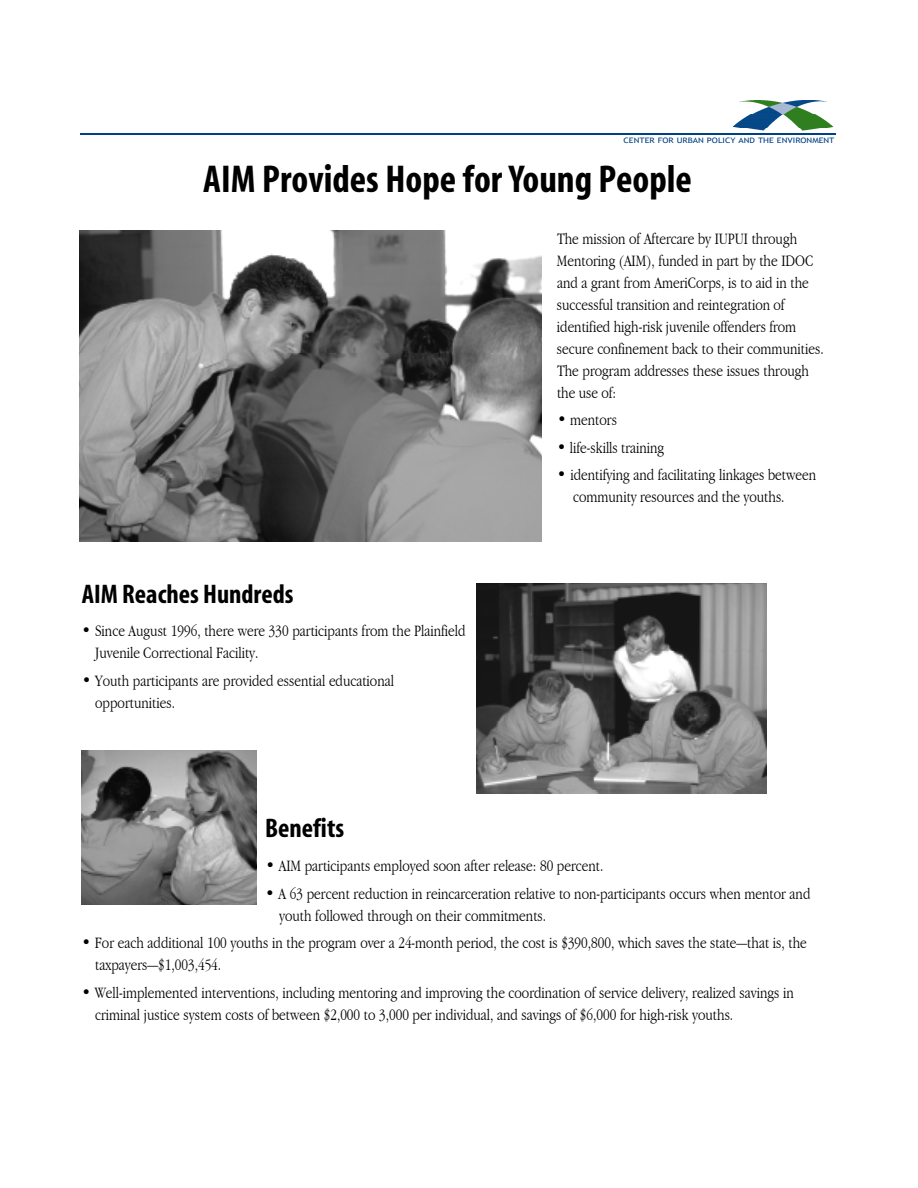
<style>
.page{position:relative;width:918px;height:1188px;background:#fff}
.page>*{position:absolute;margin:0;border:0;box-sizing:border-box;transform-origin:0 0}
.t1{font:700 condensed 39px "Myriad";color:#000}
.t2{font:700 condensed 27px "Myriad";color:#000}
.t3{font:300 condensed 16.5px/22px "Garamond";color:#000}
.t4{font:7.5px "Trebuchet MS";color:#004182;scale:1.2 1}
</style>
<div class="page">
<img style="left:477px;top:583px;width:289px;height:211px">
<img style="left:80px;top:231px;width:462px;height:311px">
<img style="left:81px;top:750px;width:175px;height:155px">
<img style="left:739px;top:100px;width:88px;height:14px">
<img style="left:732px;top:114px;width:102px;height:17px">
<hr style="left:80px;top:133px;width:756px;height:2px;background:#004182">
<p class="t4" style="left:624px;top:136px;width:177px">CENTER FOR URBAN POLICY AND THE ENVIRONMENT</p>
<h1 class="t1" style="left:203px;top:165px;width:490px">AIM Provides Hope for Young People</h1>
<p class="t3" style="left:557px;top:227px;width:268px">The mission of Aftercare by IUPUI through Mentoring (AIM), funded in part by the IDOC and a grant from AmeriCorps, is to aid in the successful transition and reintegration of identified high-risk juvenile offenders from secure confinement back to their communities.<br>The program addresses these issues through the use of:</p>
<p class="t3" style="left:557px;top:409px;width:61px">• mentors</p>
<p class="t3" style="left:557px;top:436px;width:109px">• life-skills training</p>
<p class="t3" style="left:573px;top:463px;width:245px;text-indent:-16px">• identifying and facilitating linkages between community resources and the youths.</p>
<h2 class="t2" style="left:82px;top:584px;width:214px">AIM Reaches Hundreds</h2>
<p class="t3" style="left:95px;top:619px;width:372px;text-indent:-14px">• Since August 1996, there were 330 participants from the Plainfield<br>Juvenile Correctional Facility.</p>
<p class="t3" style="left:95px;top:669px;width:300px;text-indent:-13px">• Youth participants are provided essential educational opportunities.</p>
<h2 class="t2" style="left:265px;top:819px;width:80px">Benefits</h2>
<p class="t3" style="left:265px;top:855px;width:340px">• AIM participants employed soon after release: 80 percent.</p>
<p class="t3" style="left:279px;top:882px;width:533px;text-indent:-14px">• A 63 percent reduction in reincarceration relative to non-participants occurs when mentor and youth followed through on their commitments.</p>
<p class="t3" style="left:95px;top:931px;width:713px;text-indent:-14px">• For each additional 100 youths in the program over a 24-month period, the cost is $390,800, which saves the state—that is, the taxpayers—$1,003,454.</p>
<p class="t3" style="left:95px;top:981px;width:700px;text-indent:-14px">• Well-implemented interventions, including mentoring and improving the coordination of service delivery, realized savings in criminal justice system costs of between $2,000 to 3,000 per individual, and savings of $6,000 for high-risk youths.</p>
</div>
